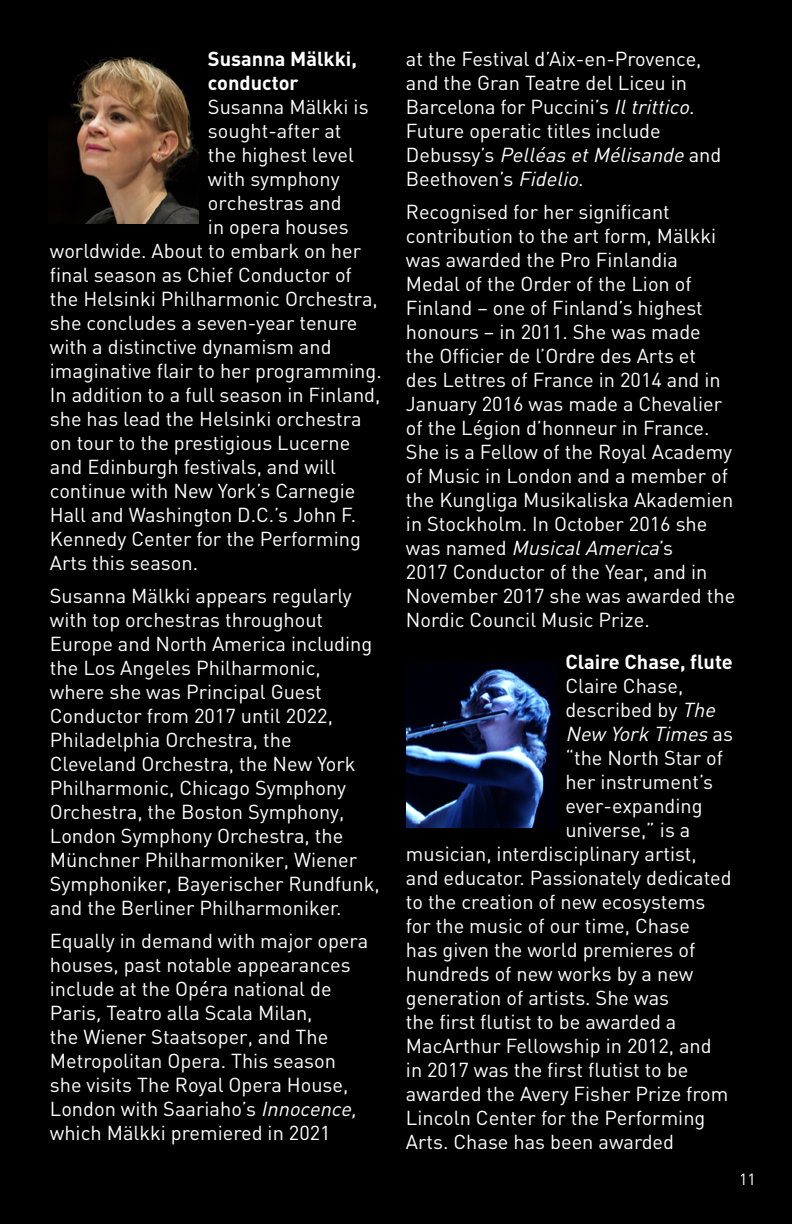
<style>
.page{position:relative;width:792px;height:1224px;background:#000}
.page>*{position:absolute;margin:0;border:0;box-sizing:border-box;transform-origin:0 0}
.t1{font:20px/24px "DIN";color:#fff}
.Body_Text{font:700 20px/24px "DIN";color:#fff}
.t2{font:italic 20px "DIN";color:#fff}
.t3{font:16px "DIN";color:#fff}
.s1{font-style:italic}
.s2{font-style:normal}
</style>
<div class="page">
<img style="left:49px;top:58px;width:150px;height:165px">
<img style="left:406px;top:662px;width:150px;height:166px">
<p class="Body_Text" style="left:208px;top:46px;width:151px">Susanna Mälkki, conductor</p>
<p class="t1" style="left:208px;top:94px;width:162px">Susanna Mälkki is</p>
<p class="t1" style="left:208px;top:118px;width:135px">sought-after at</p>
<p class="t1" style="left:208px;top:142px;width:148px">the highest level</p>
<p class="t1" style="left:208px;top:166px;width:133px">with symphony</p>
<p class="t1" style="left:208px;top:190px;width:135px">orchestras and</p>
<p class="t1" style="left:208px;top:214px;width:142px">in opera houses</p>
<p class="t1" style="left:50px;top:238px;width:313px">worldwide. About to embark on her</p>
<p class="t1" style="left:50px;top:262px;width:303px">final season as Chief Conductor of</p>
<p class="t1" style="left:50px;top:286px;width:329px">the Helsinki Philharmonic Orchestra,</p>
<p class="t1" style="left:50px;top:310px;width:309px">she concludes a seven-year tenure</p>
<p class="t1" style="left:50px;top:334px;width:283px">with a distinctive dynamism and</p>
<p class="t1" style="left:50px;top:358px;width:333px">imaginative flair to her programming.</p>
<p class="t1" style="left:50px;top:382px;width:332px">In addition to a full season in Finland,</p>
<p class="t1" style="left:50px;top:406px;width:313px">she has lead the Helsinki orchestra</p>
<p class="t1" style="left:50px;top:430px;width:302px">on tour to the prestigious Lucerne</p>
<p class="t1" style="left:50px;top:454px;width:288px">and Edinburgh festivals, and will</p>
<p class="t1" style="left:50px;top:478px;width:307px">continue with New York’s Carnegie</p>
<p class="t1" style="left:50px;top:502px;width:308px">Hall and Washington D.C.’s John F.</p>
<p class="t1" style="left:50px;top:526px;width:312px">Kennedy Center for the Performing</p>
<p class="t1" style="left:50px;top:550px;width:150px">Arts this season.</p>
<p class="t1" style="left:50px;top:583px;width:331px">Susanna Mälkki appears regularly with top orchestras throughout<br>Europe and North America including the Los Angeles Philharmonic, where she was Principal Guest<br>Conductor from 2017 until 2022,<br>Philadelphia Orchestra, the<br>Cleveland Orchestra, the New York<br>Philharmonic, Chicago Symphony<br>Orchestra, the Boston Symphony,<br>London Symphony Orchestra, the<br>Münchner Philharmoniker, Wiener<br>Symphoniker, Bayerischer Rundfunk, and the Berliner Philharmoniker.</p>
<p class="t1" style="left:50px;top:928px;width:320px">Equally in demand with major opera houses, past notable appearances include at the Opéra national de<br>Paris<span class="s1">,</span>Teatro alla Scala Milan,<br>the Wiener Staatsoper, and The<br>Metropolitan Opera. This season she visits The Royal Opera House,<br>London with Saariaho’s <span class="s1">Innocence, </span>which Mälkki premiered in 2021</p>
<p class="t1" style="left:406px;top:46px;width:317px">at the Festival d’Aix-en-Provence, and the Gran Teatre del Liceu in<br>Barcelona for Puccini’s <span class="s1">Iltrittico</span>.<br>Future operatic titles include<br>D e b u s sy ’s <span class="s1">Pelléas etMélisande</span> a n d<br>Beethoven’s <span class="s1">Fidelio</span>.</p>
<p class="t1" style="left:406px;top:199px;width:331px">Recognised for her significant contribution to the art form, Mälkki was awarded the Pro Finlandia<br>Medal of the Order of the Lion of<br>Finland – one of Finland’s highest honours – in 2011. She was made<br>the Officier de l’Ordre des Arts et<br>des Lettres of France in 2014 and in<br>January 2016 was made a Chevalier of the Légion d’honneur in France.<br>She is a Fellow of the Royal Academy of Music in London and a member of the Kungliga Musikaliska Akademien in Stockholm. In October 2016 she wa s n a m e d <span class="s1">MusicalAmerica</span>’s<br>2017 Conductor of the Year, and in<br>November 2017 she was awarded the<br>Nordic Council Music Prize.</p>
<p class="Body_Text" style="left:565px;top:649px;width:169px">Claire Chase, flute</p>
<p class="t1" style="left:565px;top:673px;width:119px">Claire Chase,</p>
<p class="t1" style="left:565px;top:697px;width:156px">described by <span class="s1">The</span></p>
<p class="t2" style="left:565px;top:721px;width:169px">New York Times <span class="s2">a s</span></p>
<p class="t1" style="left:565px;top:745px;width:159px">“the North Star of</p>
<p class="t1" style="left:565px;top:769px;width:149px">her instrument’s</p>
<p class="t1" style="left:565px;top:793px;width:139px">ever-expanding</p>
<p class="t1" style="left:565px;top:817px;width:127px">universe,” is a</p>
<p class="t1" style="left:406px;top:841px;width:292px">musician, interdisciplinary artist,</p>
<p class="t1" style="left:406px;top:865px;width:327px">and educator. Passionately dedicated</p>
<p class="t1" style="left:406px;top:889px;width:301px">to the creation of new ecosystems</p>
<p class="t1" style="left:406px;top:913px;width:286px">for the music of our time, Chase</p>
<p class="t1" style="left:406px;top:937px;width:291px">has given the world premieres of</p>
<p class="t1" style="left:406px;top:961px;width:289px">hundreds of new works by a new</p>
<p class="t1" style="left:406px;top:985px;width:265px">generation of artists. She was</p>
<p class="t1" style="left:406px;top:1009px;width:272px">the first flutist to be awarded a</p>
<p class="t1" style="left:406px;top:1033px;width:307px">MacArthur Fellowship in 2012, and</p>
<p class="t1" style="left:406px;top:1057px;width:284px">in 2017 was the first flutist to be</p>
<p class="t1" style="left:406px;top:1081px;width:324px">awarded the Avery Fisher Prize from</p>
<p class="t1" style="left:406px;top:1105px;width:301px">Lincoln Center for the Performing</p>
<p class="t1" style="left:406px;top:1129px;width:270px">Arts. Chase has been awarded</p>
<p class="t3" style="left:739px;top:1170px;width:18px">11</p>
</div>
